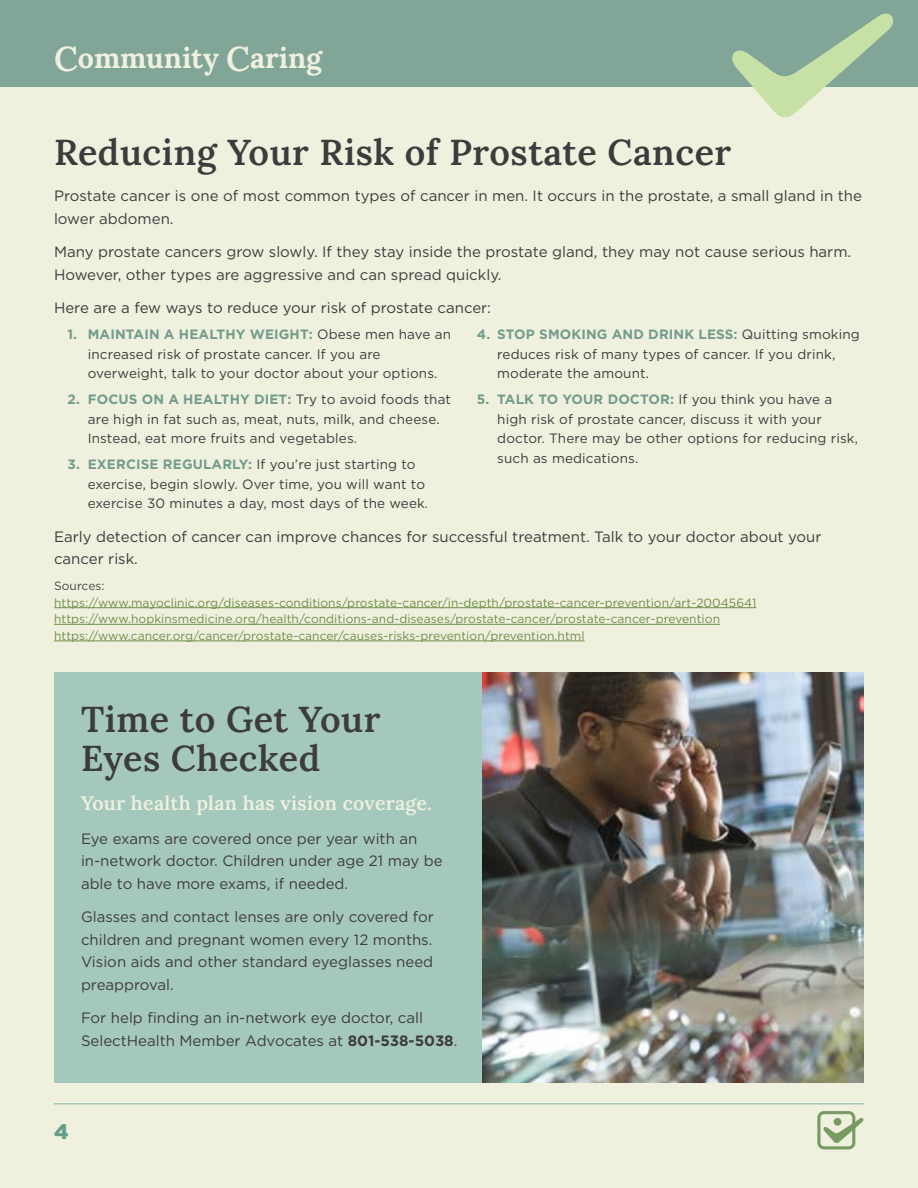
<style>
.page{position:relative;width:918px;height:1188px;background:#f0f0df}
.page>*{position:absolute;margin:0;border:0;box-sizing:border-box;transform-origin:0 0}
.t1{font:600 36px/39px "Lora";letter-spacing:.015em;color:#3d3c3d}
.t2{font:700 28.5px "Lora";color:#f0f0df}
.t3{font:900 21px "Gotham";color:#669c8a}
.t4{font:600 19.5px "Lora";letter-spacing:.015em;color:#f0f0df}
.t5{font:15px/22.5px "Gotham";color:#3d3c3d}
.t6{font:13.5px/19.5px "Gotham";letter-spacing:.01em;color:#3d3c3d}
.t7{font:700 13.5px "Gotham";letter-spacing:.01em;color:#739b8c}
.t8{font:12px/16.6px "Gotham";letter-spacing:.005em;color:#6e8f47}
.t9{font:12px "Gotham";letter-spacing:.005em;color:#4a4848}
.s1{font-weight:600;font-size:34.5px}
.s2{font-weight:400;color:#3d3c3d}
.s3{font-weight:700;color:#739b8c}
.s4{font-weight:700}
</style>
<div class="page">
<div style="left:0;top:0;width:918px;height:87px;background:#81a597"></div>
<svg style="left:732px;top:13px;width:162px;height:105px"></svg>
<hr style="left:54px;top:1103px;width:810px;height:2px;background:#a5c8bd">
<svg style="left:817px;top:1111px;width:47px;height:38px"></svg>
<div style="left:54px;top:672px;width:810px;height:411px;background:#a5c8bd"></div>
<hr style="left:54px;top:607px;width:702px;height:1px;background:#6e8f47">
<hr style="left:54px;top:624px;width:666px;height:1px;background:#6e8f47">
<hr style="left:54px;top:641px;width:531px;height:1px;background:#6e8f47">
<img style="left:482px;top:672px;width:382px;height:411px">
<h2 class="t2" style="left:54px;top:36px;width:270px"><span class="s1">C</span>ommunity <span class="s1">C</span>aring</h2>
<h1 class="t1" style="left:54px;top:131px;width:679px">Reducing Your Risk of Prostate Cancer</h1>
<p class="t5" style="left:54px;top:184px;width:810px">Prostate cancer is one of most common types of cancer in men. It occurs in the prostate, a small gland in the lower abdomen.</p>
<p class="t5" style="left:54px;top:240px;width:799px">Many prostate cancers grow slowly. If they stay inside the prostate gland, they may not cause serious harm.<br>However, other types are aggressive and can spread quickly.</p>
<p class="t5" style="left:54px;top:297px;width:439px">Here are a few ways to reduce your risk of prostate cancer:</p>
<p class="t7" style="left:68px;top:326px;width:385px">1. MAINTAIN A HEALTHY WEIGHT: <span class="s2">Obese men have an</span></p>
<p class="t7" style="left:477px;top:326px;width:384px">4. STOP SMOKING AND DRINK LESS: <span class="s2">Quitting smoking</span></p>
<p class="t6" style="left:88px;top:344px;width:294px">increased risk of prostate cancer. If you are</p>
<p class="t6" style="left:497px;top:344px;width:340px">reduces risk of many types of cancer. If you drink,</p>
<p class="t6" style="left:88px;top:364px;width:351px">overweight, talk to your doctor about your options.</p>
<p class="t6" style="left:497px;top:364px;width:153px">moderate the amount.</p>
<p class="t7" style="left:68px;top:391px;width:385px">2. FOCUS ON A HEALTHY DIET: <span class="s2">Try to avoid foods that</span></p>
<p class="t7" style="left:477px;top:391px;width:357px">5. TALK TO YOUR DOCTOR: <span class="s2">If you think you have a</span></p>
<p class="t6" style="left:88px;top:409px;width:353px">are high in fat such as, meat, nuts, milk, and cheese.</p>
<p class="t6" style="left:497px;top:409px;width:326px">high risk of prostate cancer, discuss it with your</p>
<p class="t6" style="left:88px;top:429px;width:271px">Instead, eat more fruits and vegetables.</p>
<p class="t6" style="left:497px;top:428px;width:362px">doctor. There may be other options for reducing risk,</p>
<p class="t6" style="left:497px;top:448px;width:143px">such as medications.</p>
<p class="t6" style="left:88px;top:455px;width:342px;text-indent:-20px"><span class="s3">3. EXERCISE REGULARLY:</span> If you’re just starting to exercise, begin slowly. Over time, you will want to exercise 30 minutes a day, most days of the week.</p>
<p class="t5" style="left:54px;top:525px;width:769px">Early detection of cancer can improve chances for successful treatment. Talk to your doctor about your cancer risk.</p>
<p class="t9" style="left:54px;top:578px;width:52px">Sources:</p>
<p class="t8" style="left:54px;top:594px;width:704px">https://www.mayoclinic.org/diseases-conditions/prostate-cancer/in-depth/prostate-cancer-prevention/art-20045641 https://www.hopkinsmedicine.org/health/conditions-and-diseases/prostate-cancer/prostate-cancer-prevention https://www.cancer.org/cancer/prostate-cancer/causes-risks-prevention/prevention.html</p>
<h1 class="t1" style="left:81px;top:697px;width:301px">Time to Get Your<br>Eyes Checked</h1>
<h3 class="t4" style="left:81px;top:788px;width:352px">Your health plan has vision coverage.</h3>
<p class="t5" style="left:81px;top:827px;width:363px">Eye exams are covered once per year with an in-network doctor. Children under age 21 may be able to have more exams, if needed.</p>
<p class="t5" style="left:81px;top:905px;width:355px;text-align:justify">Glasses and contact lenses are only covered for children and pregnant women every 12 months.<br>Vision aids and other standard eyeglasses need preapproval.</p>
<p class="t5" style="left:81px;top:1006px;width:378px">For help fnding an in-network eye doctor, call<br>SelectHealth Member Advocates at <span class="s4">801-538-5038</span>.</p>
<h3 class="t3" style="left:54px;top:1117px;width:16px">4</h3>
</div>
